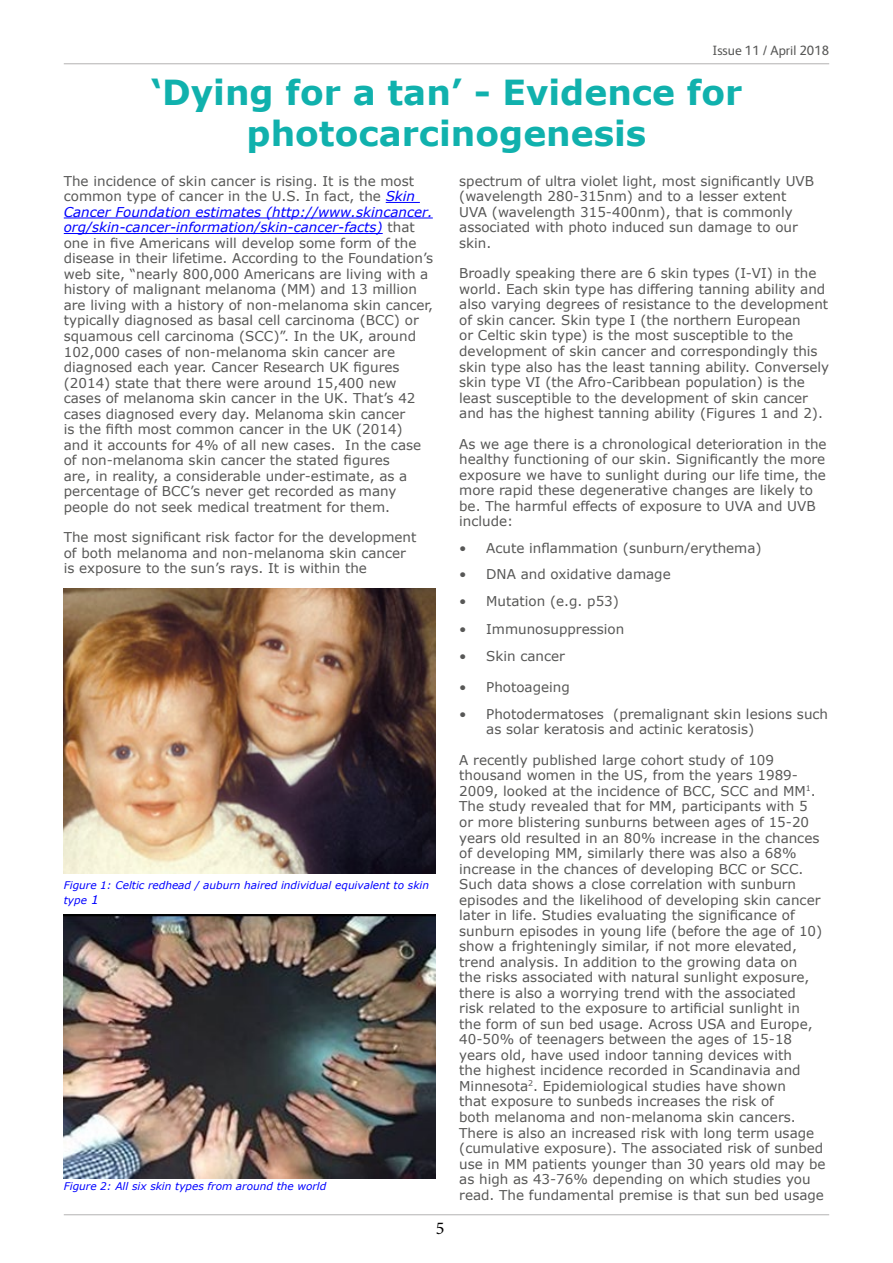
<style>
.page{position:relative;width:893px;height:1263px;background:#fff}
.page>*{position:absolute;margin:0;border:0;box-sizing:border-box;transform-origin:0 0}
.t1{font:700 34.5px/41.4px "Verdana";color:#10b1ad;text-align:center}
.t2{font:18px "Minion Pro";color:#000}
.t3{font:13.5px/15.5px "Verdana";color:#575756}
.t4{font:13.5px "FS Albert";color:#575756}
.t5{font:italic 10.5px/14.4px "Verdana";color:#00f}
.s1{font-style:italic;color:#00f}
.s2{font-size:12px}
</style>
<div class="page">
<hr style="left:386px;top:202px;width:34px;height:1px;background:#00f">
<hr style="left:64px;top:218px;width:369px;height:1px;background:#00f">
<hr style="left:64px;top:233px;width:319px;height:1px;background:#00f">
<img style="left:64px;top:914px;width:372px;height:265px">
<img style="left:64px;top:589px;width:372px;height:285px">
<hr style="left:64px;top:63px;width:765px;height:1px;background:#b3b2b2">
<hr style="left:64px;top:1214px;width:765px;height:1px;background:#b3b2b2">
<p class="t4" style="left:712px;top:43px;width:118px">Issue 11 / April 2018</p>
<h1 class="t1" style="left:151px;top:71px;width:593px">‘Dying for a tan’ - Evidence for photocarcinogenesis</h1>
<p class="t3" style="left:64px;top:173px;width:371px">The incidence of skin cancer is rising. It is the most common type of cancer in the U.S. In fact, the <span class="s1">Skin Cancer Foundation estimates (http://www.skincancer. org/skin-cancer-information/skin-cancer-facts)</span> that one in five Americans will develop some form of the disease in their lifetime. According to the Foundation’s web site, “nearly 800,000 Americans are living with a history of malignant melanoma (MM) and 13 million are living with a history of non-melanoma skin cancer, typically diagnosed as basal cell carcinoma (BCC) or squamous cell carcinoma (SCC)”. In the UK, around 102,000 cases of non-melanoma skin cancer are diagnosed each year. Cancer Research UK figures (2014) state that there were around 15,400 new cases of melanoma skin cancer in the UK. That’s 42 cases diagnosed every day. Melanoma skin cancer<br>is the fifth most common cancer in the UK (2014)<br>and it accounts for 4% of all new cases. In the case of non-melanoma skin cancer the stated figures<br>are, in reality, a considerable under-estimate, as a percentage of BCC’s never get recorded as many people do not seek medical treatment for them.</p>
<p class="t3" style="left:64px;top:529px;width:354px">The most significant risk factor for the development of both melanoma and non-melanoma skin cancer is exposure to the sun’s rays. It is within the</p>
<p class="t3" style="left:459px;top:173px;width:356px">spectrum of ultra violet light, most significantly UVB (wavelength 280-315nm) and to a lesser extent UVA (wavelength 315-400nm), that is commonly associated with photo induced sun damage to our skin.</p>
<p class="t3" style="left:459px;top:265px;width:371px">Broadly speaking there are 6 skin types (I-VI) in the world. Each skin type has differing tanning ability and also varying degrees of resistance to the development of skin cancer. Skin type I (the northern European<br>or Celtic skin type) is the most susceptible to the development of skin cancer and correspondingly this skin type also has the least tanning ability. Conversely skin type VI (the Afro-Caribbean population) is the least susceptible to the development of skin cancer and has the highest tanning ability (Figures 1 and 2).</p>
<p class="t3" style="left:459px;top:436px;width:369px">As we age there is a chronological deterioration in the healthy functioning of our skin. Significantly the more exposure we have to sunlight during our life time, the more rapid these degenerative changes are likely to be. The harmful effects of exposure to UVA and UVB include:</p>
<p class="t3" style="left:459px;top:540px;width:304px">• Acute inflammation (sunburn/erythema)</p>
<p class="t3" style="left:459px;top:566px;width:213px">• DNA and oxidative damage</p>
<p class="t3" style="left:459px;top:593px;width:161px">• Mutation (e.g. p53)</p>
<p class="t3" style="left:459px;top:621px;width:166px">• Immunosuppression</p>
<p class="t3" style="left:459px;top:648px;width:107px">• Skin cancer</p>
<p class="t3" style="left:459px;top:679px;width:112px">• Photoageing</p>
<p class="t3" style="left:486px;top:706px;width:343px;text-indent:-27px">• Photodermatoses (premalignant skin lesions such as solar keratosis and actinic keratosis)</p>
<p class="t3" style="left:459px;top:752px;width:368px">A recently published large cohort study of 109 thousand women in the US, from the years 1989- 2009, looked at the incidence of BCC, SCC and MM<sup>1</sup>.<br>The study revealed that for MM, participants with 5<br>or more blistering sunburns between ages of 15-20 years old resulted in an 80% increase in the chances of developing MM, similarly there was also a 68% increase in the chances of developing BCC or SCC.<br>Such data shows a close correlation with sunburn episodes and the likelihood of developing skin cancer later in life. Studies evaluating the significance of sunburn episodes in young life (before the age of 10) show a frighteningly similar, if not more elevated, trend analysis. In addition to the growing data on<br>the risks associated with natural sunlight exposure, there is also a worrying trend with the associated<br>risk related to the exposure to artificial sunlight in<br>the form of sun bed usage. Across USA and Europe, 40-50% of teenagers between the ages of 15-18 years old, have used indoor tanning devices with<br>the highest incidence recorded in Scandinavia and Minnesota<sup>2</sup>. Epidemiological studies have shown<br>that exposure to sunbeds increases the risk of<br>both melanoma and non-melanoma skin cancers.<br>There is also an increased risk with long term usage (cumulative exposure). The associated risk of sunbed use in MM patients younger than 30 years old may be as high as 43-76% depending on which studies you read. The fundamental premise is that sun bed usage</p>
<p class="t5" style="left:64px;top:878px;width:367px">Figure 1: Celtic redhead / auburn haired individual equivalent to skin type <span class="s2">1</span></p>
<p class="t5" style="left:64px;top:1179px;width:264px">Figure 2: All six skin types from around the world</p>
<h2 class="t2" style="left:436px;top:1216px;width:10px">5</h2>
</div>
